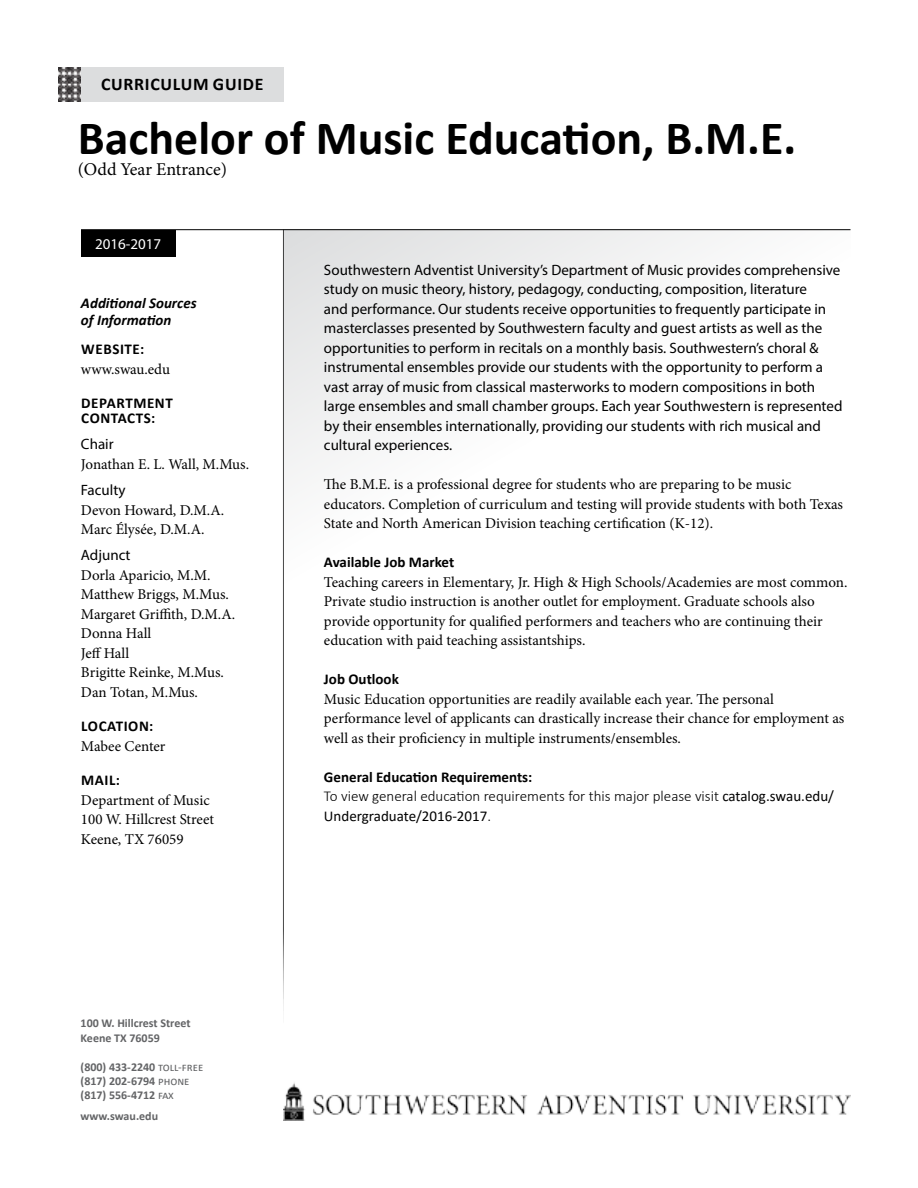
<style>
.page{position:relative;width:918px;height:1188px;background:#fff}
.page>*{position:absolute;margin:0;border:0;box-sizing:border-box;transform-origin:0 0}
.t1{font:700 48px "Calibri";color:#000}
.t2{font:18px "Minion Pro";color:#000}
.t3{font:700 17.85px "Calibri";letter-spacing:.04em;color:#000}
.t4{font:15px/19.5px "Minion Pro";color:#000}
.t5{font:15px/19.5px "Myriad Pro";color:#000}
.t6{font:300 15px/19.5px "Calibri";color:#000}
.t7{font:700 15px/15px "Calibri";letter-spacing:.025em;color:#000}
.t8{font:italic 700 15px/16.5px "Calibri";color:#000}
.t9{font:700 15px "Calibri";color:#000}
.t10{font:15px "Myriad Pro";color:#fff}
.t11{font:700 12px/14.4px "Calibri";color:#636466}
.s1{font-weight:400}
.s2{font-weight:700}
</style>
<div class="page">
<div style="left:283px;top:230px;width:567px;height:378px;background:linear-gradient(to bottom,#efeff0,#fff)"></div>
<div style="left:81px;top:68px;width:203px;height:34px;background:#dcddde"></div>
<img style="left:58px;top:68px;width:23px;height:34px">
<img style="left:283px;top:1082px;width:567px;height:38px">
<hr style="left:81px;top:229px;width:769px;height:1px;background:#000">
<hr style="left:283px;top:230px;width:1px;height:810px;background:#000">
<div style="left:81px;top:230px;width:95px;height:27px;background:#000"></div>
<p class="t3" style="left:101px;top:72px;width:164px">CURRICULUM GUIDE</p>
<h1 class="t1" style="left:78px;top:104px;width:720px">Bachelor of Music Education, B.M.E.</h1>
<p class="t2" style="left:78px;top:158px;width:151px">(Odd Year Entrance)</p>
<p class="t10" style="left:95px;top:235px;width:68px">2016-2017</p>
<p class="t8" style="left:81px;top:295px;width:117px">Additional Sources of Information</p>
<p class="t7" style="left:81px;top:341px;width:65px">WEBSITE:</p>
<p class="t4" style="left:81px;top:359px;width:91px">www.swau.edu</p>
<p class="t7" style="left:81px;top:395px;width:93px">DEPARTMENT<br>CONTACTS:</p>
<p class="t5" style="left:81px;top:434px;width:34px">Chair</p>
<p class="t4" style="left:81px;top:454px;width:170px">Jonathan E. L. Wall, M.Mus.</p>
<p class="t5" style="left:81px;top:480px;width:46px">Faculty</p>
<p class="t4" style="left:81px;top:500px;width:145px">Devon Howard, D.M.A.<br>Marc Élysée, D.M.A.</p>
<p class="t5" style="left:81px;top:545px;width:51px">Adjunct</p>
<p class="t4" style="left:81px;top:565px;width:156px">Dorla Aparicio, M.M.<br>Matthew Briggs, M.Mus.<br>Margaret Griffith, D.M.A.<br>Donna Hall<br>Jeff Hall<br>Brigitte Reinke, M.Mus.<br>Dan Totan, M.Mus.</p>
<p class="t7" style="left:81px;top:718px;width:74px">LOCATION:</p>
<p class="t4" style="left:81px;top:736px;width:86px">Mabee Center</p>
<p class="t7" style="left:81px;top:772px;width:40px">MAIL:</p>
<p class="t4" style="left:81px;top:790px;width:135px">Department of Music<br>100 W. Hillcrest Street<br>Keene, TX 76059</p>
<p class="t11" style="left:81px;top:1016px;width:111px">100 W. Hillcrest Street<br>Keene TX 76059</p>
<p class="t11" style="left:81px;top:1059px;width:124px">(800) 433-2240 <span class="s1">toll-free </span>(817) 202-6794 <span class="s1">phone </span>(817) 556-4712 <span class="s1">fax</span></p>
<p class="t11" style="left:81px;top:1109px;width:79px">www.swau.edu</p>
<p class="t5" style="left:324px;top:260px;width:520px">Southwestern Adventist University’s Department of Music provides comprehensive study on music theory, history, pedagogy, conducting, composition, literature<br>and performance. Our students receive opportunities to frequently participate in masterclasses presented by Southwestern faculty and guest artists as well as the opportunities to perform in recitals on a monthly basis. Southwestern’s choral &amp; instrumental ensembles provide our students with the opportunity to perform a vast array of music from classical masterworks to modern compositions in both large ensembles and small chamber groups. Each year Southwestern is represented by their ensembles internationally, providing our students with rich musical and cultural experiences.</p>
<p class="t4" style="left:324px;top:475px;width:521px">The B.M.E. is a professional degree for students who are preparing to be music educators. Completion of curriculum and testing will provide students with both Texas<br>State and North American Division teaching certification (K-12).</p>
<p class="t9" style="left:324px;top:551px;width:132px">Available Job Market</p>
<p class="t4" style="left:324px;top:572px;width:525px">Teaching careers in Elementary, Jr. High &amp; High Schools/Academies are most common.<br>Private studio instruction is another outlet for employment. Graduate schools also provide opportunity for qualified performers and teachers who are continuing their education with paid teaching assistantships.</p>
<p class="t9" style="left:324px;top:668px;width:76px">Job Outlook</p>
<p class="t4" style="left:324px;top:689px;width:522px">Music Education opportunities are readily available each year. The personal performance level of applicants can drastically increase their chance for employment as well as their proficiency in multiple instruments/ensembles.</p>
<p class="t6" style="left:324px;top:767px;width:512px"><span class="s2">General Education Requirements:<br></span>To view general education requirements for this major please visit <span class="s1">catalog.swau.edu/<br>Undergraduate/2016-2017</span>.</p>
</div>
